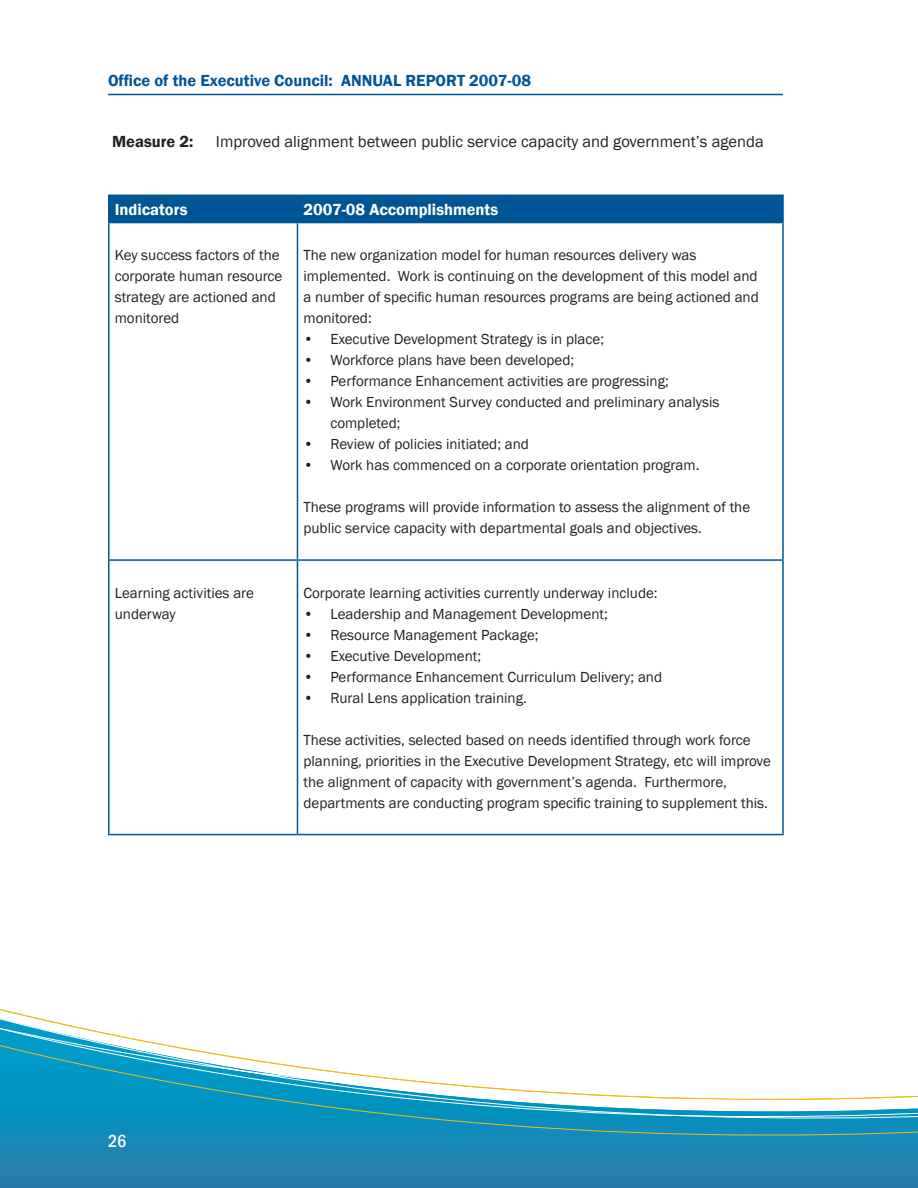
<style>
.page{position:relative;width:918px;height:1188px;background:#fff}
.page>*{position:absolute;margin:0;border:0;box-sizing:border-box;transform-origin:0 0}
.t1{font:500 condensed 18px "Franklin Gothic";color:#fff}
.t2{font:16.5px "Franklin Gothic";color:#231f20}
.t3{font:600 16.5px "Franklin Gothic";color:#005595}
.t4{font:600 16.5px "Franklin Gothic";color:#fff}
.t5{font:600 16.5px "Franklin Gothic";color:#231f20}
.t6{font:15px/21px "Franklin Gothic";color:#231f20}
</style>
<div class="page">
<svg style="left:0;top:1136px;width:917px;height:52px;background:#2181b1"></svg>
<svg style="left:0;top:1009px;width:917px;height:127px"></svg>
<hr style="left:108px;top:94px;width:675px;height:1px;background:#005595">
<svg style="left:917px;top:1095px;width:1px;height:93px"></svg>
<hr style="left:108px;top:195px;width:189px;height:1px;background:#005595">
<hr style="left:108px;top:196px;width:2px;height:26px;background:#005595">
<hr style="left:297px;top:195px;width:487px;height:1px;background:#005595">
<div style="left:110px;top:195px;width:672px;height:27px;background:#005595"></div>
<hr style="left:782px;top:196px;width:2px;height:26px;background:#005595">
<hr style="left:108px;top:222px;width:189px;height:1px;background:#005595">
<hr style="left:108px;top:223px;width:2px;height:336px;background:#005595">
<hr style="left:297px;top:222px;width:487px;height:1px;background:#005595">
<hr style="left:297px;top:223px;width:1px;height:336px;background:#005595">
<hr style="left:782px;top:223px;width:2px;height:336px;background:#005595">
<hr style="left:108px;top:559px;width:189px;height:2px;background:#005595">
<hr style="left:108px;top:561px;width:2px;height:273px;background:#005595">
<hr style="left:297px;top:559px;width:487px;height:2px;background:#005595">
<hr style="left:297px;top:561px;width:1px;height:273px;background:#005595">
<hr style="left:782px;top:561px;width:2px;height:273px;background:#005595">
<hr style="left:108px;top:834px;width:189px;height:1px;background:#005595">
<hr style="left:297px;top:834px;width:487px;height:1px;background:#005595">
<p class="t3" style="left:108px;top:70px;width:425px">Office of the Executive Council: ANNUAL REPORT 2007-08</p>
<p class="t5" style="left:112px;top:131px;width:83px">Measure 2:</p>
<p class="t2" style="left:216px;top:131px;width:549px">Improved alignment between public service capacity and government’s agenda</p>
<p class="t4" style="left:115px;top:199px;width:74px">Indicators</p>
<p class="t4" style="left:303px;top:199px;width:196px">2007-08 Accomplishments</p>
<p class="t6" style="left:115px;top:245px;width:169px">Key success factors of the corporate human resource strategy are actioned and monitored</p>
<p class="t6" style="left:303px;top:245px;width:394px">The new organization model for human resources delivery was</p>
<p class="t6" style="left:303px;top:266px;width:456px">implemented. Work is continuing on the development of this model and</p>
<p class="t6" style="left:303px;top:287px;width:457px">a number of specific human resources programs are being actioned and</p>
<p class="t6" style="left:303px;top:308px;width:70px">monitored:</p>
<p class="t6" style="left:330px;top:329px;width:275px">Executive Development Strategy is in place;</p>
<p class="t6" style="left:330px;top:350px;width:245px">Workforce plans have been developed;</p>
<p class="t6" style="left:330px;top:371px;width:340px">Performance Enhancement activities are progressing;</p>
<p class="t6" style="left:330px;top:392px;width:390px">Work Environment Survey conducted and preliminary analysis</p>
<p class="t6" style="left:330px;top:413px;width:72px">completed;</p>
<p class="t6" style="left:330px;top:434px;width:200px">Review of policies initiated; and</p>
<p class="t6" style="left:330px;top:455px;width:371px">Work has commenced on a corporate orientation program.</p>
<p class="t6" style="left:303px;top:497px;width:448px">These programs will provide information to assess the alignment of the public service capacity with departmental goals and objectives.</p>
<p class="t6" style="left:303px;top:329px;width:12px;text-align:justify">• • • •</p>
<p class="t6" style="left:303px;top:434px;width:12px">• •</p>
<p class="t6" style="left:115px;top:582px;width:141px">Learning activities are underway</p>
<p class="t6" style="left:330px;top:582px;width:333px;text-indent:-27px">Corporate learning activities currently underway include:<br>Leadership and Management Development; Resource Management Package;<br>Executive Development;<br>Performance Enhancement Curriculum Delivery; and Rural Lens application training.</p>
<p class="t6" style="left:303px;top:729px;width:469px">These activities, selected based on needs identified through work force planning, priorities in the Executive Development Strategy, etc will improve the alignment of capacity with government’s agenda. Furthermore, departments are conducting program specific training to supplement this.</p>
<p class="t6" style="left:303px;top:603px;width:12px;text-align:justify">• • • • •</p>
<p class="t1" style="left:108px;top:1129px;width:10px">26</p>
</div>
